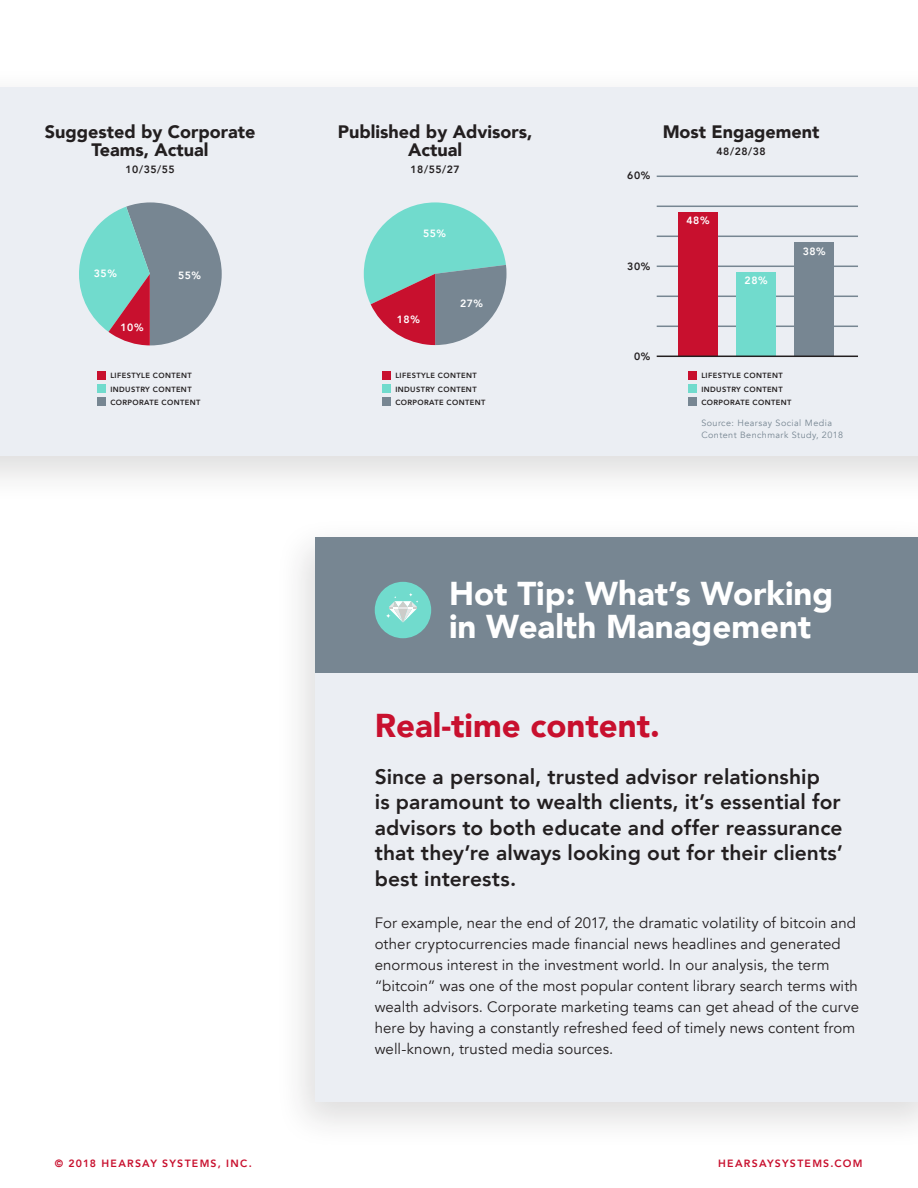
<style>
.page{position:relative;width:918px;height:1188px;background:#fff}
.page>*{position:absolute;margin:0;border:0;box-sizing:border-box;transform-origin:0 0}
.t1{font:900 33px/33px "Avenir";color:#fff}
.Body{font:900 33px "Avenir";color:#c8102e}
.Call-out{font:800 21px/25.5px "Avenir";letter-spacing:.005em;color:#231f20}
.t2{font:900 18px/18px "Avenir";color:#231f20;text-align:center}
.Body-2{font:15px/21px "Avenir";letter-spacing:.005em;color:#231f20}
.t3{font:800 10.5px "Avenir";letter-spacing:.12em;color:#c8102e}
.Graph_Content{font:800 10.5px "Avenir";letter-spacing:.05em;color:#231f20}
.Graph_Content-2{font:800 10.5px "Avenir";letter-spacing:.05em;color:#fff}
.Graph_Content-3{font:9px/12px "Avenir";letter-spacing:.05em;color:#778692}
.Graph_Content-4{font:800 7.5px "Avenir";letter-spacing:.05em;color:#231f20}
</style>
<div class="page">
<div style="left:0;top:66px;width:918px;height:439px;background:#231f20;opacity:.15"></div>
<div style="left:0;top:88px;width:918px;height:368px;background:#ebeef3"></div>
<div style="left:274px;top:515px;width:644px;height:635px;background:#231f20;opacity:.15"></div>
<div style="left:315px;top:537px;width:603px;height:565px;background:#ebeef3"></div>
<div style="left:315px;top:537px;width:603px;height:136px;background:#778692"></div>
<div style="left:375px;top:582px;width:56px;height:56px;background:#71dbcd;border-radius:50%"></div>
<svg style="left:386px;top:593px;width:32px;height:30px"></svg>
<hr style="left:657px;top:326px;width:201px;height:1px;background:#778692">
<hr style="left:657px;top:266px;width:201px;height:1px;background:#778692">
<hr style="left:657px;top:296px;width:201px;height:1px;background:#778692">
<hr style="left:657px;top:236px;width:201px;height:1px;background:#778692">
<hr style="left:657px;top:206px;width:201px;height:1px;background:#778692">
<hr style="left:657px;top:176px;width:201px;height:1px;background:#778692">
<div style="left:688px;top:371px;width:9px;height:8px;background:#c8102e"></div>
<div style="left:688px;top:384px;width:9px;height:9px;background:#71dbcd"></div>
<div style="left:688px;top:398px;width:9px;height:8px;background:#778692"></div>
<div style="left:679px;top:212px;width:39px;height:144px;background:#c8102e"></div>
<div style="left:736px;top:272px;width:40px;height:84px;background:#71dbcd"></div>
<div style="left:794px;top:242px;width:40px;height:114px;background:#778692"></div>
<hr style="left:657px;top:356px;width:201px;height:1px;background:#231f20">
<div style="left:97px;top:371px;width:9px;height:8px;background:#c8102e"></div>
<div style="left:97px;top:384px;width:9px;height:9px;background:#71dbcd"></div>
<div style="left:97px;top:398px;width:9px;height:8px;background:#778692"></div>
<svg style="left:79px;top:202px;width:143px;height:143px"></svg>
<div style="left:382px;top:371px;width:9px;height:8px;background:#c8102e"></div>
<div style="left:382px;top:384px;width:9px;height:9px;background:#71dbcd"></div>
<div style="left:382px;top:398px;width:9px;height:8px;background:#778692"></div>
<svg style="left:364px;top:202px;width:143px;height:143px"></svg>
<p class="t2" style="left:45px;top:122px;width:212px">Suggested by Corporate<br>Teams, Actual</p>
<p class="Graph_Content" style="left:126px;top:161px;width:51px">10/35/55</p>
<p class="Graph_Content-2" style="left:94px;top:265px;width:25px">35%</p>
<p class="Graph_Content-2" style="left:121px;top:319px;width:25px">10%</p>
<p class="Graph_Content-2" style="left:178px;top:267px;width:25px">55%</p>
<p class="Graph_Content-4" style="left:110px;top:370px;width:83px">LIFESTYLE CONTENT</p>
<p class="Graph_Content-4" style="left:110px;top:383px;width:83px">INDUSTRY CONTENT</p>
<p class="Graph_Content-4" style="left:110px;top:397px;width:92px">CORPORATE CONTENT</p>
<p class="t2" style="left:338px;top:122px;width:196px">Published by Advisors,<br>Actual</p>
<p class="Graph_Content" style="left:411px;top:161px;width:51px">18/55/27</p>
<p class="Graph_Content-2" style="left:423px;top:225px;width:25px">55%</p>
<p class="Graph_Content-2" style="left:397px;top:311px;width:25px">18%</p>
<p class="Graph_Content-2" style="left:460px;top:295px;width:25px">27%</p>
<p class="Graph_Content-4" style="left:395px;top:370px;width:83px">LIFESTYLE CONTENT</p>
<p class="Graph_Content-4" style="left:395px;top:383px;width:83px">INDUSTRY CONTENT</p>
<p class="Graph_Content-4" style="left:395px;top:397px;width:92px">CORPORATE CONTENT</p>
<p class="Graph_Content" style="left:627px;top:167px;width:25px">60%</p>
<p class="t2" style="left:663px;top:123px;width:158px">Most Engagement</p>
<p class="Graph_Content" style="left:717px;top:143px;width:51px">48/28/38</p>
<p class="Graph_Content" style="left:627px;top:258px;width:25px">30%</p>
<p class="Graph_Content-2" style="left:687px;top:212px;width:25px">48%</p>
<p class="Graph_Content-2" style="left:745px;top:272px;width:25px">28%</p>
<p class="Graph_Content-2" style="left:803px;top:243px;width:25px">38%</p>
<p class="Graph_Content" style="left:634px;top:349px;width:18px">0%</p>
<p class="Graph_Content-4" style="left:701px;top:370px;width:83px">LIFESTYLE CONTENT</p>
<p class="Graph_Content-4" style="left:701px;top:383px;width:83px">INDUSTRY CONTENT</p>
<p class="Graph_Content-4" style="left:701px;top:397px;width:92px">CORPORATE CONTENT</p>
<p class="Graph_Content-3" style="left:701px;top:417px;width:143px">Source: Hearsay Social Media<br>Content Benchmark Study, 2018</p>
<p class="t1" style="left:449px;top:576px;width:386px">Hot Tip: What’s Working in Wealth Management</p>
<p class="Body" style="left:375px;top:697px;width:287px">Real-time content.</p>
<p class="Call-out" style="left:375px;top:764px;width:470px">Since a personal, trusted advisor relationship<br>is paramount to wealth clients, it’s essential for advisors to both educate and offer reassurance that they’re always looking out for their clients’ best interests.</p>
<p class="Body-2" style="left:375px;top:912px;width:486px">For example, near the end of 2017, the dramatic volatility of bitcoin and other cryptocurrencies made financial news headlines and generated enormous interest in the investment world. In our analysis, the term “bitcoin” was one of the most popular content library search terms with wealth advisors. Corporate marketing teams can get ahead of the curve here by having a constantly refreshed feed of timely news content from well-known, trusted media sources.</p>
<p class="t3" style="left:55px;top:1155px;width:199px">© 2018 HEARSAY SYSTEMS, INC.</p>
<p class="t3" style="left:718px;top:1155px;width:146px">HEARSAYSYSTEMS.COM</p>
</div>
